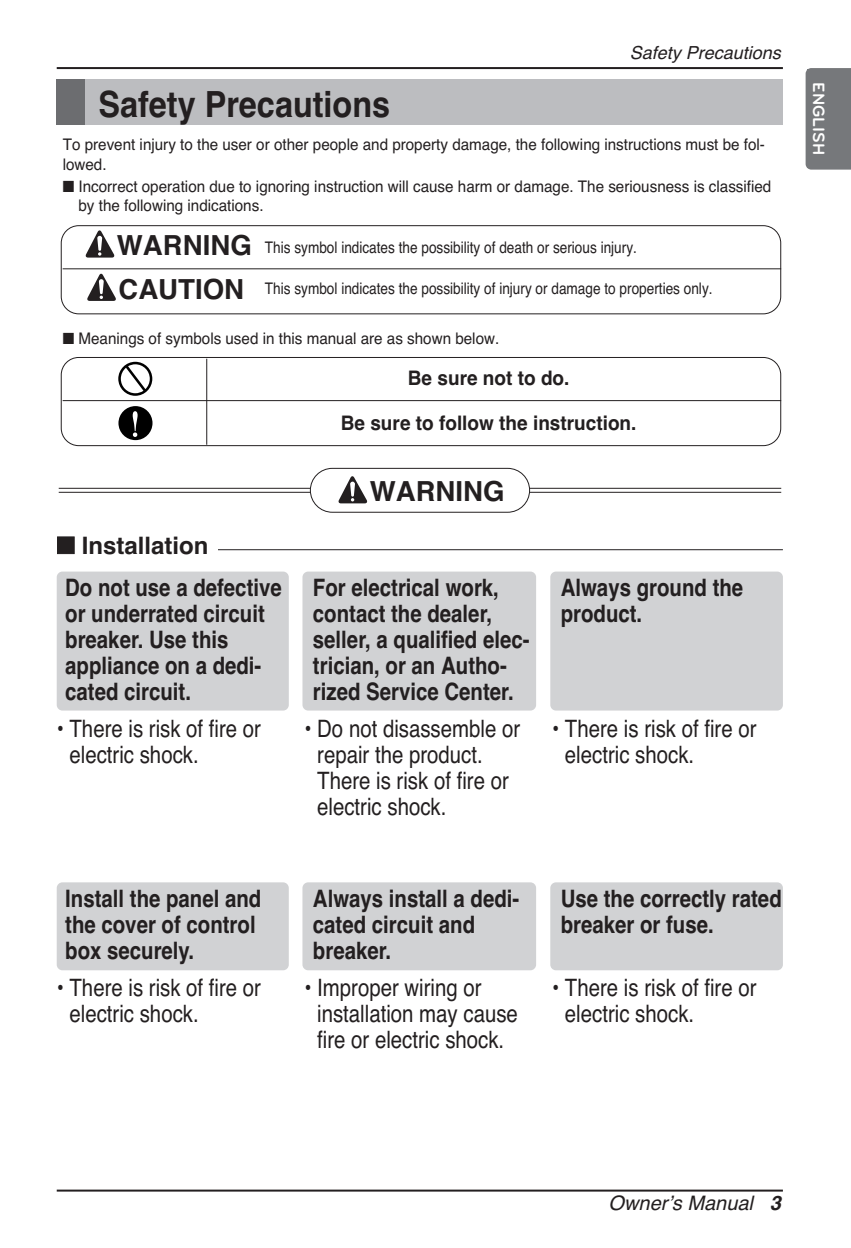
<style>
.page{position:relative;width:851px;height:1248px;background:#fff}
.page>*{position:absolute;margin:0;border:0;box-sizing:border-box;transform-origin:0 0}
.t1{font:700 36px "Helvetica";color:#231f20;scale:.9 1}
.t2{font:700 27.6px/43.4px "Helvetica";color:#231f20}
.t3{font:700 24px/26px "Helvetica";color:#231f20;scale:.85 1}
.t4{font:24px/26px "Helvetica";color:#231f20;scale:.85 1}
.t5{font:700 24px/42.2px "Helvetica";color:#231f20}
.t6{font:700 20px "Helvetica";color:#231f20;scale:.95 1}
.t7{font:italic 20px "Helvetica";color:#231f20}
.t8{font:italic 18px "Helvetica";color:#231f20}
.t9{font:700 17px "Bryant LG";color:#fff}
.t10{font:16px/19.2px "Helvetica";color:#231f20;scale:.95 1}
.t11{font:16px "Helvetica";color:#231f20;scale:.85 1}
.s1{font-weight:700}
</style>
<div class="page">
<hr style="left:57px;top:67px;width:725px;height:2px;background:#231f20">
<hr style="left:57px;top:1189px;width:725px;height:2px;background:#231f20">
<svg style="left:805px;top:68px;width:45px;height:102px;background:#7b7d80"></svg>
<div style="left:806px;top:69px;width:23px;height:99px;background:#76787b"></div>
<div style="left:57px;top:79px;width:113px;height:46px;background:#6c6d70"></div>
<div style="left:85px;top:79px;width:697px;height:46px;background:#bcbdc0"></div>
<div style="left:61px;top:225px;width:720px;height:89px;border:2px solid #231f20;border-radius:18px"></div>
<hr style="left:63px;top:268px;width:718px;height:1px;background:#231f20">
<svg style="left:86px;top:230px;width:29px;height:27px"></svg>
<svg style="left:87px;top:273px;width:29px;height:28px"></svg>
<div style="left:61px;top:357px;width:720px;height:89px;border:2px solid #231f20;border-radius:18px"></div>
<hr style="left:63px;top:400px;width:718px;height:1px;background:#231f20">
<div style="left:118px;top:406px;width:34px;height:34px;background:#000;border-radius:50%"></div>
<svg style="left:133px;top:411px;width:5px;height:26px"></svg>
<hr style="left:59px;top:488px;width:722px;height:1px;background:#231f20">
<hr style="left:59px;top:492px;width:722px;height:1px;background:#231f20">
<div style="left:310px;top:468px;width:219px;height:44px;background:#fff;border-radius:22px"></div>
<svg style="left:338px;top:476px;width:29px;height:27px"></svg>
<div style="left:310px;top:468px;width:220px;height:44px;border:2px solid #231f20;border-radius:22px"></div>
<svg style="left:118px;top:362px;width:34px;height:34px"></svg>
<hr style="left:206px;top:358px;width:1px;height:86px;background:#231f20">
<hr style="left:154px;top:549px;width:628px;height:1px;background:#231f20">
<div style="left:57px;top:533px;width:161px;height:28px;background:#fff"></div>
<div style="left:550px;top:571px;width:232px;height:139px;background:#d1d2d4;border-radius:6px"></div>
<div style="left:57px;top:571px;width:232px;height:139px;background:#d1d2d4;border-radius:6px"></div>
<div style="left:302px;top:571px;width:234px;height:139px;background:#d1d2d4;border-radius:6px"></div>
<div style="left:550px;top:882px;width:232px;height:88px;background:#d1d2d4;border-radius:6px"></div>
<div style="left:57px;top:882px;width:232px;height:88px;background:#d1d2d4;border-radius:6px"></div>
<div style="left:302px;top:882px;width:234px;height:88px;background:#d1d2d4;border-radius:6px"></div>
<p class="t8" style="left:629px;top:46px;width:153px">Safety Precautions</p>
<p class="t1" style="left:98px;top:91px;width:325px">Safety Precautions</p>
<p class="t10" style="left:63px;top:137px;width:740px">To prevent injury to the user or other people and property damage, the following instructions must be fol&shy;lowed.</p>
<p class="t10" style="left:78px;top:178px;width:730px;text-indent:-16px">■ Incorrect operation due to ignoring instruction will cause harm or damage. The seriousness is classified by the following indications.</p>
<p class="t2" style="left:117px;top:226px;width:136px">WARNING<br>CAUTION</p>
<p class="t11" style="left:265px;top:242px;width:439px">This symbol indicates the possibility of death or serious injury.</p>
<p class="t11" style="left:265px;top:283px;width:528px">This symbol indicates the possibility of injury or damage to properties only.</p>
<p class="t10" style="left:63px;top:330px;width:461px">■ Meanings of symbols used in this manual are as shown below.</p>
<p class="t6" style="left:408px;top:371px;width:171px">Be sure not to do.</p>
<p class="t6" style="left:341px;top:415px;width:313px">Be sure to follow the instruction.</p>
<p class="t5" style="left:65px;top:526px;width:218px;text-indent:-8px">■ Installation<br>Do not use a defective</p>
<p class="t3" style="left:65px;top:602px;width:236px">or underrated circuit breaker. Use this appliance on a dedi&shy;cated circuit.</p>
<p class="t4" style="left:69px;top:718px;width:227px;text-indent:-13px">• There is risk of fire or electric shock.</p>
<p class="t2" style="left:369px;top:472px;width:136px">WARNING</p>
<p class="t3" style="left:313px;top:576px;width:256px">For electrical work, contact the dealer, seller, a qualified elec&shy;trician, or an Autho&shy;rized Service Center.</p>
<p class="t4" style="left:317px;top:718px;width:240px;text-indent:-13px">• Do not disassemble or repair the product.<br>There is risk of fire or electric shock.</p>
<p class="t3" style="left:560px;top:576px;width:216px">Always ground the product.</p>
<p class="t4" style="left:565px;top:718px;width:227px;text-indent:-13px">• There is risk of fire or electric shock.</p>
<p class="t3" style="left:65px;top:887px;width:232px">Install the panel and the cover of control box securely.</p>
<p class="t4" style="left:69px;top:976px;width:227px;text-indent:-13px">• There is risk of fire or electric shock.</p>
<p class="t3" style="left:313px;top:887px;width:244px">Always install a dedi&shy;cated circuit and breaker.</p>
<p class="t4" style="left:317px;top:976px;width:237px;text-indent:-13px">• Improper wiring or installation may cause fire or electric shock.</p>
<p class="t3" style="left:560px;top:887px;width:261px">Use the correctly rated breaker or fuse.</p>
<p class="t4" style="left:565px;top:976px;width:227px;text-indent:-13px">• There is risk of fire or electric shock.</p>
<p class="t9" style="left:829px;top:82px;width:74px;rotate:90deg">ENGLISH</p>
<p class="t7" style="left:608px;top:1195px;width:174px">Owner’s Manual <span class="s1">3</span></p>
</div>
